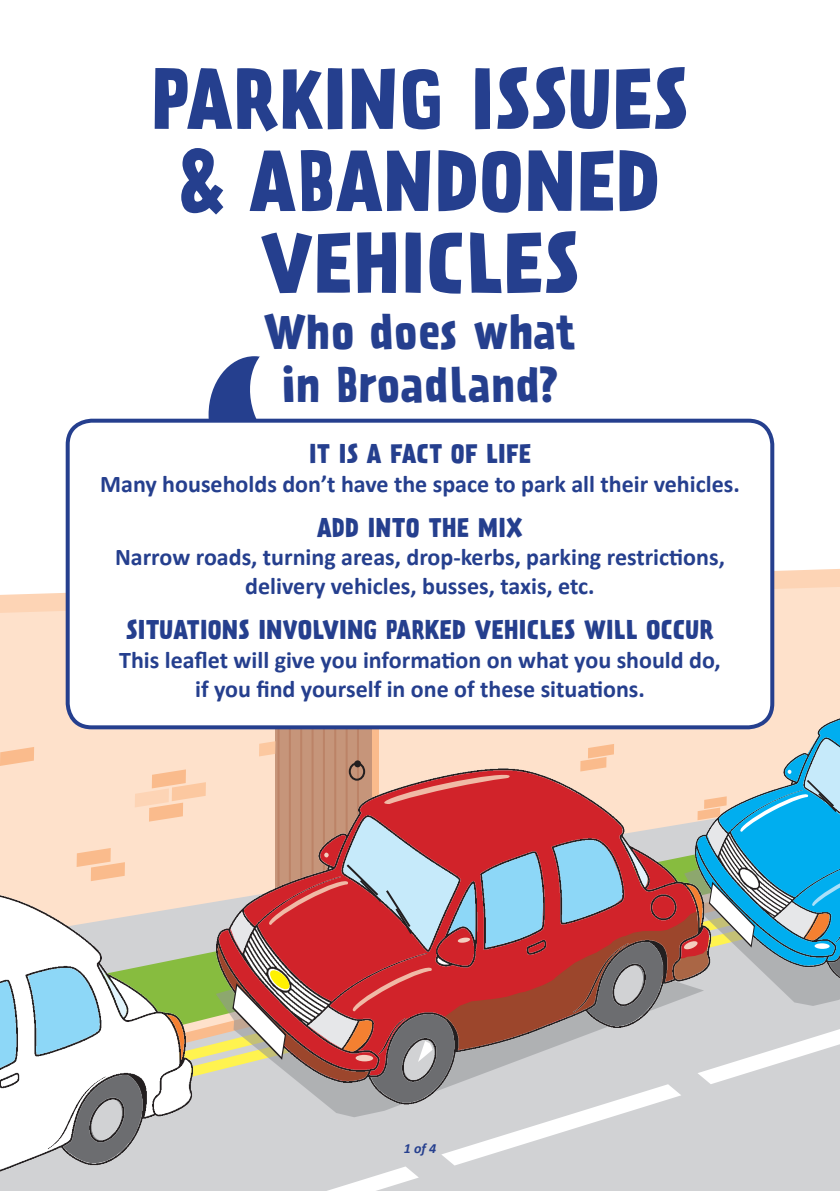
<style>
.page{position:relative;width:840px;height:1191px;background:#fff}
.page>*{position:absolute;margin:0;border:0;box-sizing:border-box;transform-origin:0 0}
.t1{font:700 76px "Prater Sans OT";letter-spacing:.01em;color:#253f8e}
.t2{font:700 44px "Prater Sans OT";color:#253f8e}
.t3{font:700 24px "Calibri";color:#253f8e}
.t4{font:700 24px "Prater Sans OT";letter-spacing:.01em;color:#253f8e}
.t5{font:italic 700 14px "Calibri";color:#253f8e}
</style>
<div class="page">
<div style="left:0;top:623px;width:839px;height:75px;background:#fee1cb"></div>
<svg style="left:0;top:698px;width:839px;height:493px;background:#c8b0ac"></svg>
<svg style="left:0;top:558px;width:839px;height:65px"></svg>
<div style="left:208px;top:356px;width:92px;height:117px;background:#253f8e;border-radius:50%"></div>
<svg style="left:243px;top:356px;width:107px;height:63px"></svg>
<div style="left:68px;top:421px;width:703px;height:306px;background:#fff;border-radius:24px"></div>
<div style="left:66px;top:419px;width:707px;height:310px;border:4px solid #253f8e;border-radius:24px"></div>
<p class="t1" style="left:152px;top:49px;width:537px">PARKING ISSUES</p>
<p class="t1" style="left:179px;top:131px;width:481px">&amp; ABANDONED</p>
<p class="t1" style="left:260px;top:213px;width:320px">VEHICLES</p>
<p class="t2" style="left:263px;top:303px;width:314px">Who does what</p>
<p class="t2" style="left:281px;top:356px;width:278px">in Broadland?</p>
<p class="t4" style="left:309px;top:438px;width:223px">IT IS A FACT OF LIFE</p>
<p class="t3" style="left:100px;top:468px;width:640px">Many households don’t have the space to park all their vehicles.</p>
<p class="t4" style="left:317px;top:511px;width:207px">ADD INTO THE MIX</p>
<p class="t3" style="left:115px;top:542px;width:611px">Narrow roads, turning areas, drop-kerbs, parking restrictions,</p>
<p class="t3" style="left:245px;top:571px;width:350px">delivery vehicles, busses, taxis, etc.</p>
<p class="t4" style="left:126px;top:614px;width:587px">SITUATIONS INVOLVING PARKED VEHICLES WILL OCCUR</p>
<p class="t3" style="left:119px;top:644px;width:602px">This leaflet will give you information on what you should do,</p>
<p class="t3" style="left:195px;top:673px;width:451px">if you find yourself in one of these situations.</p>
<p class="t5" style="left:403px;top:1139px;width:34px">1 of 4</p>
</div>
